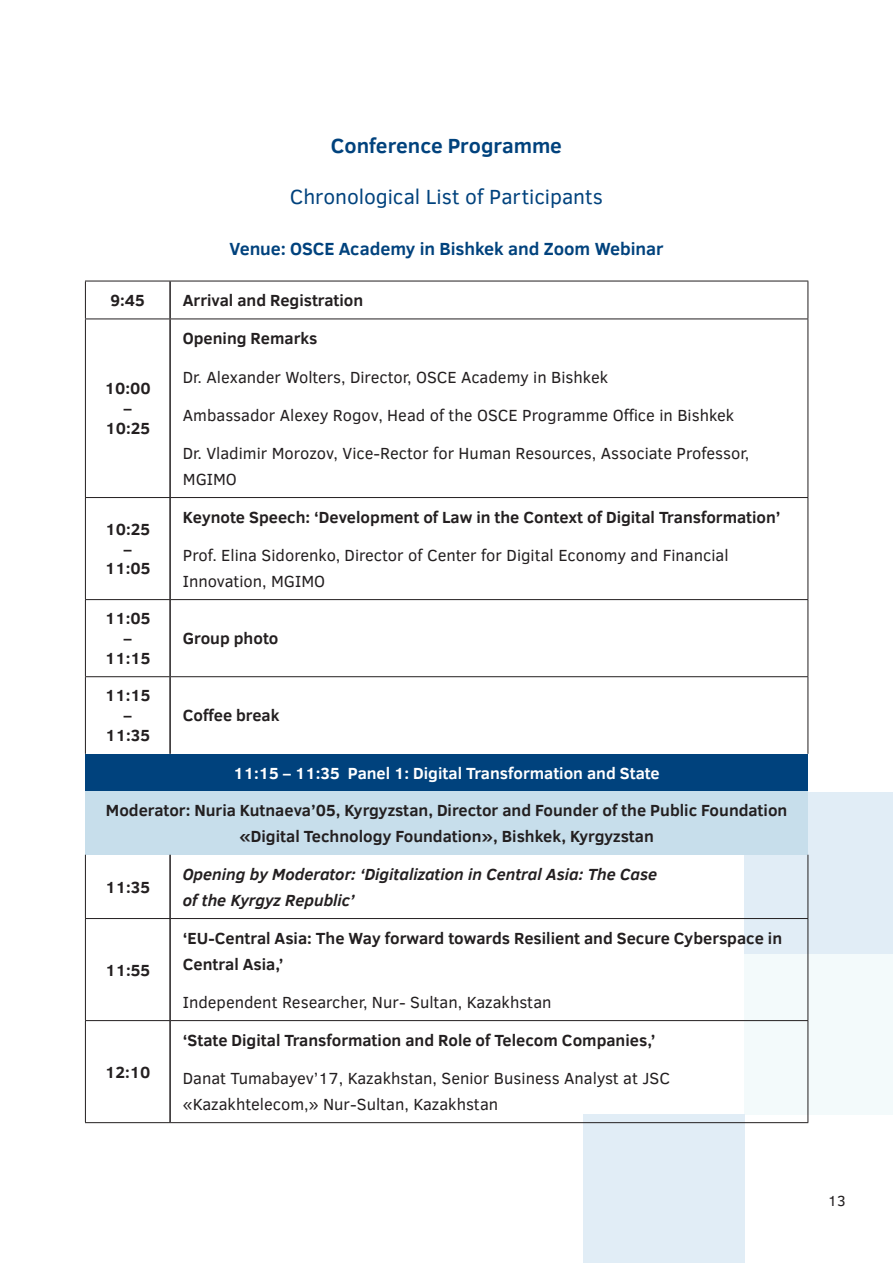
<style>
.page{position:relative;width:893px;height:1263px;background:#fff}
.page>*{position:absolute;margin:0;border:0;box-sizing:border-box;transform-origin:0 0}
.t1{font:21px "Clear Sans";letter-spacing:-.005em;color:#00427d}
.t2{font:700 21px "Clear Sans";letter-spacing:-.005em;color:#00427d}
.t3{font:700 18px "Clear Sans";letter-spacing:-.005em;color:#00427d}
.t4{font:700 16.5px/25.5px "Clear Sans";color:#231f20;text-align:center}
.t5{font:16.5px/25.5px "Clear Sans";color:#231f20}
.t6{font:italic 700 16.5px/25.5px "Clear Sans";color:#231f20}
.t7{font:700 16.5px "Clear Sans";color:#fff}
.t8{font:15px "Clear Sans";color:#231f20}
</style>
<div class="page">
<div style="left:745px;top:954px;width:148px;height:161px;background:#f3fafb"></div>
<div style="left:745px;top:792px;width:148px;height:162px;background:#e1edf6"></div>
<div style="left:584px;top:1115px;width:161px;height:148px;background:#e1edf6"></div>
<div style="left:85px;top:754px;width:723px;height:37px;background:#00427d"></div>
<div style="left:85px;top:791px;width:723px;height:64px;background:#c7deeb"></div>
<hr style="left:169px;top:281px;width:2px;height:38px;background:#231f20">
<hr style="left:169px;top:319px;width:2px;height:178px;background:#231f20">
<hr style="left:169px;top:498px;width:2px;height:101px;background:#231f20">
<hr style="left:169px;top:600px;width:2px;height:76px;background:#231f20">
<hr style="left:169px;top:677px;width:2px;height:77px;background:#231f20">
<hr style="left:169px;top:855px;width:2px;height:63px;background:#231f20">
<hr style="left:169px;top:919px;width:2px;height:101px;background:#231f20">
<hr style="left:169px;top:1021px;width:2px;height:101px;background:#231f20">
<hr style="left:85px;top:281px;width:85px;height:1px;background:#231f20">
<hr style="left:85px;top:281px;width:1px;height:38px;background:#231f20">
<hr style="left:170px;top:281px;width:638px;height:1px;background:#231f20">
<hr style="left:807px;top:281px;width:1px;height:38px;background:#231f20">
<hr style="left:85px;top:319px;width:85px;height:1px;background:#231f20">
<hr style="left:85px;top:319px;width:1px;height:178px;background:#231f20">
<hr style="left:170px;top:319px;width:638px;height:1px;background:#231f20">
<hr style="left:807px;top:319px;width:1px;height:178px;background:#231f20">
<hr style="left:85px;top:497px;width:85px;height:1px;background:#231f20">
<hr style="left:85px;top:498px;width:1px;height:101px;background:#231f20">
<hr style="left:170px;top:497px;width:638px;height:1px;background:#231f20">
<hr style="left:807px;top:498px;width:1px;height:101px;background:#231f20">
<hr style="left:85px;top:599px;width:85px;height:1px;background:#231f20">
<hr style="left:85px;top:600px;width:1px;height:76px;background:#231f20">
<hr style="left:170px;top:599px;width:638px;height:1px;background:#231f20">
<hr style="left:807px;top:600px;width:1px;height:76px;background:#231f20">
<hr style="left:85px;top:676px;width:85px;height:1px;background:#231f20">
<hr style="left:85px;top:677px;width:1px;height:77px;background:#231f20">
<hr style="left:170px;top:676px;width:638px;height:1px;background:#231f20">
<hr style="left:807px;top:677px;width:1px;height:77px;background:#231f20">
<hr style="left:85px;top:855px;width:1px;height:63px;background:#231f20">
<hr style="left:807px;top:855px;width:1px;height:63px;background:#231f20">
<hr style="left:85px;top:918px;width:85px;height:1px;background:#231f20">
<hr style="left:85px;top:919px;width:1px;height:101px;background:#231f20">
<hr style="left:170px;top:918px;width:638px;height:1px;background:#231f20">
<hr style="left:807px;top:919px;width:1px;height:101px;background:#231f20">
<hr style="left:85px;top:1020px;width:85px;height:1px;background:#231f20">
<hr style="left:85px;top:1021px;width:1px;height:101px;background:#231f20">
<hr style="left:170px;top:1020px;width:638px;height:1px;background:#231f20">
<hr style="left:807px;top:1021px;width:1px;height:101px;background:#231f20">
<hr style="left:85px;top:1122px;width:85px;height:1px;background:#231f20">
<hr style="left:170px;top:1122px;width:638px;height:1px;background:#231f20">
<p class="t2" style="left:331px;top:130px;width:233px">Conference Programme</p>
<p class="t1" style="left:290px;top:183px;width:315px">Chronological List of Participants</p>
<p class="t3" style="left:229px;top:236px;width:436px">Venue: OSCE Academy in Bishkek and Zoom Webinar</p>
<p class="t4" style="left:111px;top:287px;width:36px">9:45</p>
<p class="t4" style="left:183px;top:287px;width:182px">Arrival and Registration</p>
<p class="t4" style="left:105px;top:375px;width:47px">10:00</p>
<p class="t4" style="left:124px;top:395px;width:10px">–</p>
<p class="t4" style="left:105px;top:415px;width:46px">10:25</p>
<p class="t4" style="left:105px;top:516px;width:46px">10:25</p>
<p class="t4" style="left:124px;top:535px;width:10px">–</p>
<p class="t4" style="left:105px;top:555px;width:47px">11:05</p>
<p class="t4" style="left:105px;top:605px;width:47px">11:05</p>
<p class="t4" style="left:124px;top:625px;width:10px">–</p>
<p class="t4" style="left:105px;top:645px;width:47px">11:15</p>
<p class="t4" style="left:105px;top:682px;width:47px">11:15</p>
<p class="t4" style="left:124px;top:702px;width:10px">–</p>
<p class="t4" style="left:105px;top:722px;width:46px">11:35</p>
<p class="t4" style="left:183px;top:325px;width:136px">Opening Remarks</p>
<p class="t5" style="left:183px;top:364px;width:427px">Dr. Alexander Wolters, Director, OSCE Academy in Bishkek</p>
<p class="t5" style="left:183px;top:402px;width:553px">Ambassador Alexey Rogov, Head of the OSCE Programme Office in Bishkek</p>
<p class="t5" style="left:183px;top:441px;width:568px">Dr. Vladimir Morozov, Vice-Rector for Human Resources, Associate Professor,<br>MGIMO</p>
<p class="t4" style="left:183px;top:504px;width:599px">Keynote Speech: ‘Development of Law in the Context of Digital Transformation’</p>
<p class="t5" style="left:183px;top:543px;width:547px">Prof. Elina Sidorenko, Director of Center for Digital Economy and Financial<br>Innovation, MGIMO</p>
<p class="t4" style="left:183px;top:625px;width:97px">Group photo</p>
<p class="t4" style="left:183px;top:702px;width:98px">Coffee break</p>
<p class="t7" style="left:233px;top:761px;width:428px">11:15 – 11:35 Panel 1: Digital Transformation and State</p>
<p class="t4" style="left:106px;top:797px;width:683px">Moderator: Nuria Kutnaeva’05, Kyrgyzstan, Director and Founder of the Public Foundation «Digital Technology Foundation», Bishkek, Kyrgyzstan</p>
<p class="t4" style="left:105px;top:873px;width:46px">11:35</p>
<p class="t6" style="left:183px;top:861px;width:476px">Opening by Moderator: ‘Digitalization in Central Asia: The Case of the Kyrgyz Republic’</p>
<p class="t4" style="left:105px;top:956px;width:46px">11:55</p>
<p class="t4" style="left:105px;top:1058px;width:47px">12:10</p>
<p class="t4" style="left:183px;top:925px;width:601px;text-align:left">‘EU-Central Asia: The Way forward towards Resilient and Secure Cyberspace in<br>Central Asia,’</p>
<p class="t5" style="left:183px;top:989px;width:370px">Independent Researcher, Nur- Sultan, Kazakhstan</p>
<p class="t4" style="left:183px;top:1027px;width:474px">‘State Digital Transformation and Role of Telecom Companies,’</p>
<p class="t5" style="left:183px;top:1066px;width:489px">Danat Tumabayev’17, Kazakhstan, Senior Business Analyst at JSC «Kazakhtelecom,» Nur-Sultan, Kazakhstan</p>
<p class="t8" style="left:828px;top:1190px;width:19px">13</p>
</div>
